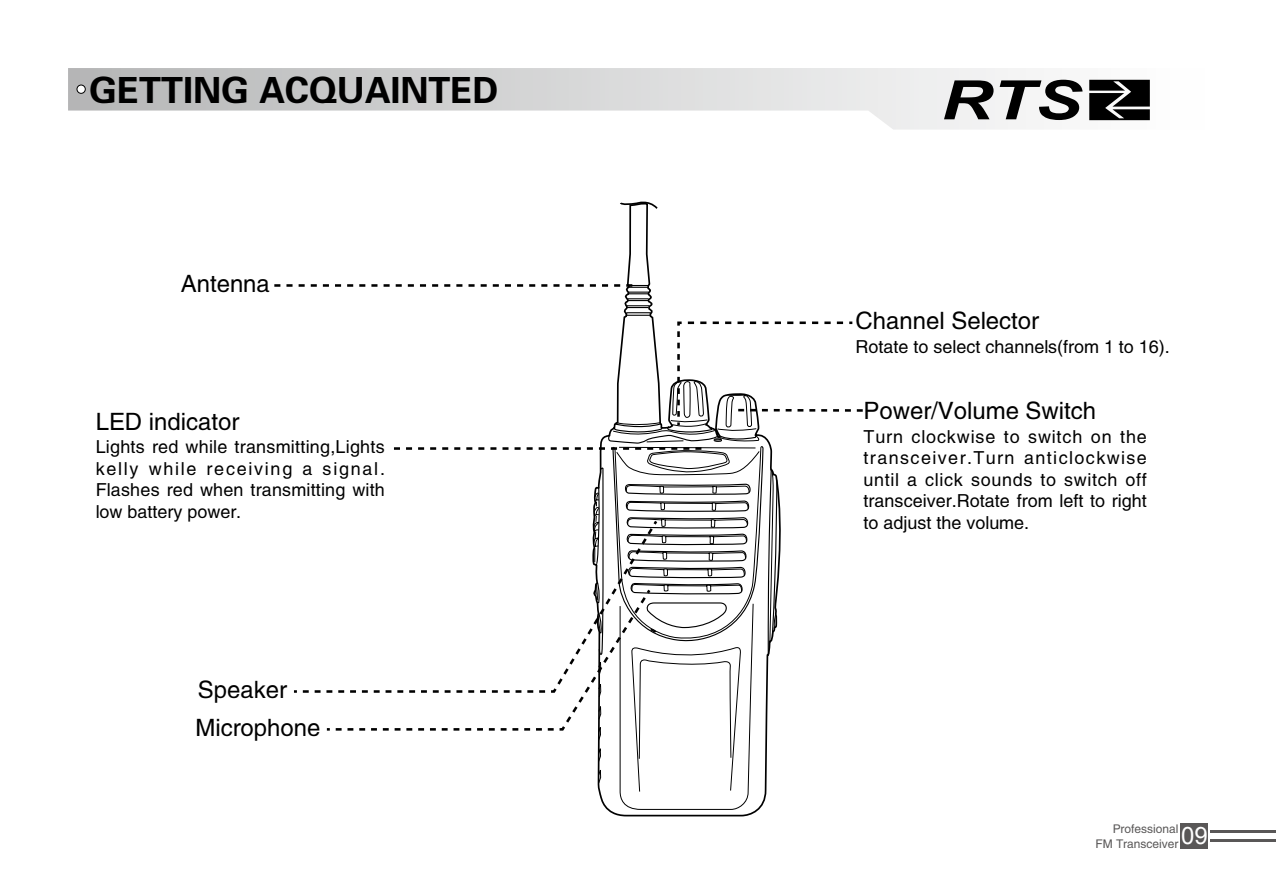
<style>
.page{position:relative;width:1276px;height:893px;background:#fff}
.page>*{position:absolute;margin:0;border:0;box-sizing:border-box;transform-origin:0 0}
.t1{font:36px "FZDHTJW GB1 0";color:#000}
.t2{font:24px/37.8px "FZHTJW GB1 0";color:#000}
.t3{font:18px/21.6px "FZHTJW GB1 0";color:#000;text-align:justify}
.t4{font:12px/14.4px "FZHTJW GB1 0";color:#595757}
</style>
<div class="page">
<svg style="left:68px;top:68px;width:1082px;height:62px"></svg>
<div style="left:77px;top:85px;width:8px;height:8px;background:#fff;border-radius:50%"></div>
<div style="left:77px;top:85px;width:9px;height:9px;border:1px solid #000;border-radius:50%"></div>
<div style="left:1180px;top:823px;width:28px;height:25px;background:#595757"></div>
<hr style="left:1210px;top:830px;width:66px;height:2px;background:#595757">
<hr style="left:1210px;top:839px;width:66px;height:3px;background:#595757">
<svg style="left:1089px;top:80px;width:60px;height:40px;background:#292929"></svg>
<svg style="left:944px;top:80px;width:49px;height:39px"></svg>
<svg style="left:999px;top:80px;width:83px;height:40px"></svg>
<svg style="left:597px;top:211px;width:170px;height:606px"></svg>
<svg style="left:620px;top:201px;width:38px;height:10px"></svg>
<svg style="left:274px;top:284px;width:588px;height:500px"></svg>
<h1 class="t1" style="left:89px;top:71px;width:410px">GETTING ACQUAINTED</h1>
<h2 class="t2" style="left:181px;top:265px;width:91px">Antenna</h2>
<h2 class="t2" style="left:96px;top:403px;width:145px">LED indicator</h2>
<p class="t3" style="left:96px;top:436px;width:291px">Lights red while transmitting,Lights kelly while receiving a signal.<br>Flashes red when transmitting with low battery power.</p>
<h2 class="t2" style="left:196px;top:671px;width:126px">Speaker<br>Microphone</h2>
<h2 class="t2" style="left:855px;top:302px;width:185px">Channel Selector</h2>
<p class="t3" style="left:855px;top:336px;width:316px">Rotate to select channels(from 1 to 16).</p>
<h2 class="t2" style="left:863px;top:392px;width:234px">Power/Volume Switch</h2>
<p class="t3" style="left:863px;top:426px;width:285px">Turn clockwise to switch on the transceiver.Turn anticlockwise until a click sounds to switch off transceiver.Rotate from left to right to adjust the volume.</p>
<p class="t4" style="left:1095px;top:822px;width:114px;text-indent:17px">Professional<br>FM Transceiver <sup>09</sup></p>
</div>
